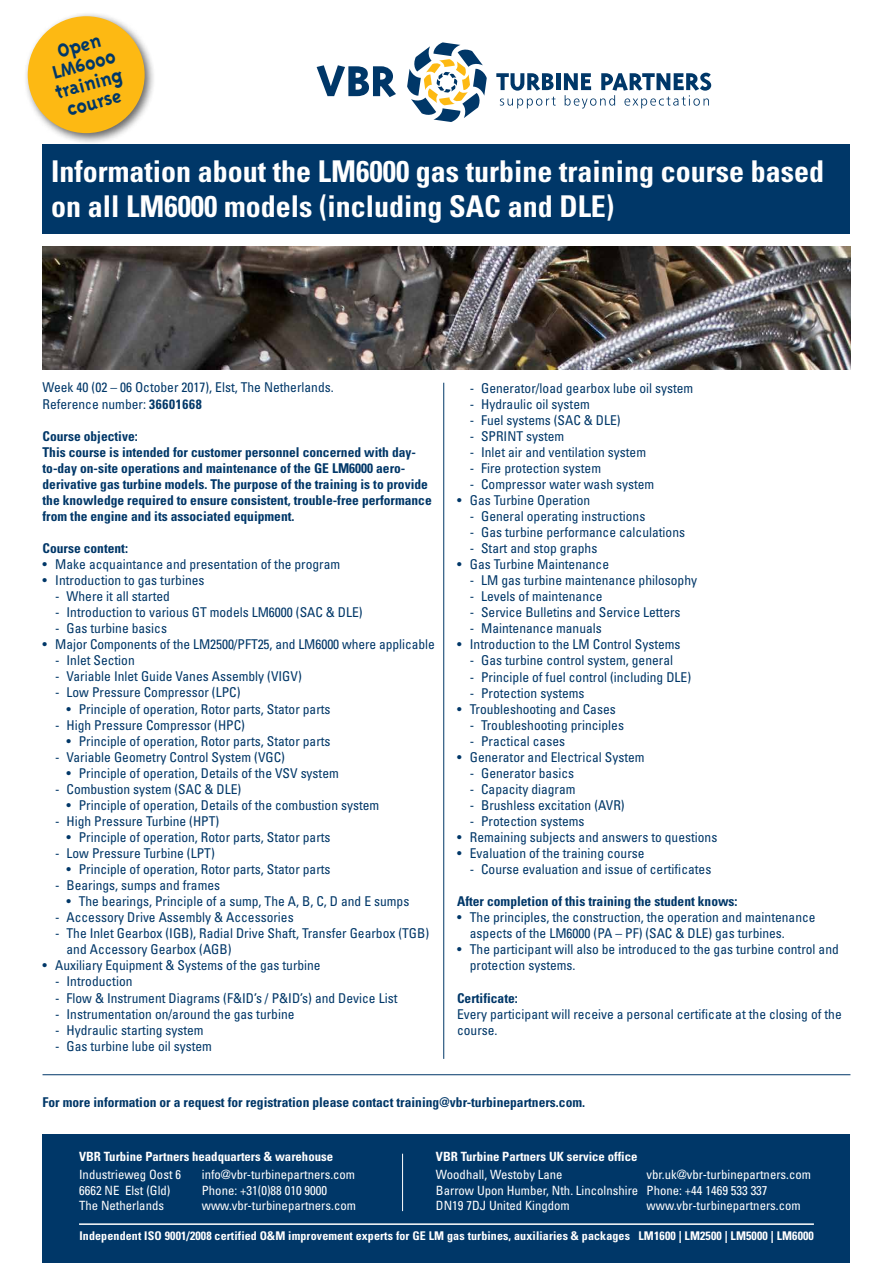
<style>
.page{position:relative;width:893px;height:1263px;background:#fff}
.page>*{position:absolute;margin:0;border:0;box-sizing:border-box;transform-origin:0 0}
.t1{font:700 condensed 30px/34.5px "Univers";color:#fff}
.t2{font:700 21px/19.5px "Triplex";color:#003768;text-align:center}
.t3{font:condensed 13.5px/16px "Univers";color:#003768}
.t4{font:700 condensed 13.5px/16px "Univers";color:#003768}
.t5{font:condensed 12.75px/15.3px "Univers";color:#fff}
.t6{font:700 condensed 12.75px "Univers";color:#fff}
.t7{font:700 condensed 12px "Univers";letter-spacing:.01em;color:#fff}
.s1{font-weight:700}
</style>
<div class="page">
<svg style="left:500px;top:97px;width:56px;height:11px"></svg>
<svg style="left:317px;top:65px;width:79px;height:32px"></svg>
<svg style="left:407px;top:42px;width:80px;height:80px"></svg>
<svg style="left:496px;top:73px;width:58px;height:18px"></svg>
<hr style="left:556px;top:73px;width:4px;height:17px;background:#003768">
<svg style="left:564px;top:73px;width:147px;height:36px"></svg>
<div style="left:23px;top:12px;width:133px;height:133px;background:#000;opacity:.6"></div>
<div style="left:28px;top:16px;width:117px;height:117px;background:#fdb913;border-radius:50%"></div>
<hr style="left:43px;top:1074px;width:807px;height:1px;background:#003768">
<img style="left:43px;top:247px;width:807px;height:123px">
<hr style="left:443px;top:383px;width:1px;height:676px;background:#003768">
<div style="left:43px;top:144px;width:807px;height:89px;background:#003768"></div>
<div style="left:43px;top:1134px;width:807px;height:129px;background:#003768"></div>
<hr style="left:79px;top:1223px;width:735px;height:2px;background:#fff">
<hr style="left:402px;top:1154px;width:1px;height:57px;background:#fff">
<h2 class="t2" style="left:43px;top:45px;width:71px;rotate:-15deg">Open<br>LM6000 training course</h2>
<h1 class="t1" style="left:51px;top:154px;width:775px">Information about the LM6000 gas turbine training course based on all LM6000 models (including SAC and DLE)</h1>
<p class="t3" style="left:43px;top:379px;width:293px">Week 40 (02 – 06 October 2017), Elst, The Netherlands.<br>Reference number: <span class="s1">36601668</span></p>
<p class="t4" style="left:43px;top:428px;width:391px">Course objective:<br>This course is intended for customer personnel concerned with day&shy;to-day on-site operations and maintenance of the GE LM6000 aero&shy;derivative gas turbine models. The purpose of the training is to provide the knowledge required to ensure consistent, trouble-free performance from the engine and its associated equipment.</p>
<p class="t4" style="left:43px;top:540px;width:87px">Course content:</p>
<p class="t3" style="left:43px;top:556px;width:299px">• Make acquaintance and presentation of the program</p>
<p class="t3" style="left:43px;top:572px;width:163px">• Introduction to gas turbines</p>
<p class="t3" style="left:55px;top:588px;width:116px">- Where it all started</p>
<p class="t3" style="left:55px;top:604px;width:309px">- Introduction to various GT models LM6000 (SAC &amp; DLE)</p>
<p class="t3" style="left:55px;top:620px;width:113px">- Gas turbine basics</p>
<p class="t3" style="left:43px;top:636px;width:394px">• Major Components of the LM2500/PFT25, and LM6000 where applicable</p>
<p class="t3" style="left:55px;top:652px;width:81px">- Inlet Section</p>
<p class="t3" style="left:55px;top:668px;width:248px">- Variable Inlet Guide Vanes Assembly (VIGV)</p>
<p class="t3" style="left:55px;top:684px;width:187px">- Low Pressure Compressor (LPC)</p>
<p class="t3" style="left:67px;top:700px;width:266px">• Principle of operation, Rotor parts, Stator parts</p>
<p class="t3" style="left:55px;top:716px;width:191px">- High Pressure Compressor (HPC)</p>
<p class="t3" style="left:67px;top:732px;width:266px">• Principle of operation, Rotor parts, Stator parts</p>
<p class="t3" style="left:55px;top:748px;width:231px">- Variable Geometry Control System (VGC)</p>
<p class="t3" style="left:67px;top:764px;width:274px">• Principle of operation, Details of the VSV system</p>
<p class="t3" style="left:55px;top:781px;width:187px">- Combustion system (SAC &amp; DLE)</p>
<p class="t3" style="left:67px;top:797px;width:314px">• Principle of operation, Details of the combustion system</p>
<p class="t3" style="left:55px;top:813px;width:165px">- High Pressure Turbine (HPT)</p>
<p class="t3" style="left:67px;top:829px;width:266px">• Principle of operation, Rotor parts, Stator parts</p>
<p class="t3" style="left:55px;top:845px;width:161px">- Low Pressure Turbine (LPT)</p>
<p class="t3" style="left:67px;top:861px;width:266px">• Principle of operation, Rotor parts, Stator parts</p>
<p class="t3" style="left:55px;top:877px;width:166px">- Bearings, sumps and frames</p>
<p class="t3" style="left:67px;top:893px;width:344px">• The bearings, Principle of a sump, The A, B, C, D and E sumps</p>
<p class="t3" style="left:55px;top:909px;width:240px">- Accessory Drive Assembly &amp; Accessories</p>
<p class="t3" style="left:67px;top:925px;width:364px;text-indent:-11px">- The Inlet Gearbox (IGB), Radial Drive Shaft, Transfer Gearbox (TGB) and Accessory Gearbox (AGB)</p>
<p class="t3" style="left:43px;top:957px;width:280px">• Auxiliary Equipment &amp; Systems of the gas turbine</p>
<p class="t3" style="left:55px;top:973px;width:79px">- Introduction</p>
<p class="t3" style="left:55px;top:989px;width:344px">- Flow &amp; Instrument Diagrams (F&amp;ID’s / P&amp;ID’s) and Device List</p>
<p class="t3" style="left:55px;top:1005px;width:241px">- Instrumentation on/around the gas turbine</p>
<p class="t3" style="left:55px;top:1021px;width:150px">- Hydraulic starting system</p>
<p class="t3" style="left:55px;top:1037px;width:158px">- Gas turbine lube oil system</p>
<p class="t3" style="left:470px;top:379px;width:225px">- Generator/load gearbox lube oil system</p>
<p class="t3" style="left:470px;top:395px;width:121px">- Hydraulic oil system</p>
<p class="t3" style="left:470px;top:411px;width:152px">- Fuel systems (SAC &amp; DLE)</p>
<p class="t3" style="left:470px;top:427px;width:96px">- SPRINT system</p>
<p class="t3" style="left:470px;top:444px;width:178px">- Inlet air and ventilation system</p>
<p class="t3" style="left:470px;top:460px;width:133px">- Fire protection system</p>
<p class="t3" style="left:470px;top:476px;width:186px">- Compressor water wash system</p>
<p class="t3" style="left:457px;top:492px;width:135px">• Gas Turbine Operation</p>
<p class="t3" style="left:470px;top:508px;width:177px">- General operating instructions</p>
<p class="t3" style="left:470px;top:524px;width:217px">- Gas turbine performance calculations</p>
<p class="t3" style="left:470px;top:540px;width:129px">- Start and stop graphs</p>
<p class="t3" style="left:457px;top:556px;width:153px">• Gas Turbine Maintenance</p>
<p class="t3" style="left:470px;top:572px;width:229px">- LM gas turbine maintenance philosophy</p>
<p class="t3" style="left:470px;top:588px;width:134px">- Levels of maintenance</p>
<p class="t3" style="left:470px;top:604px;width:212px">- Service Bulletins and Service Letters</p>
<p class="t3" style="left:470px;top:620px;width:133px">- Maintenance manuals</p>
<p class="t3" style="left:457px;top:636px;width:225px">• Introduction to the LM Control Systems</p>
<p class="t3" style="left:470px;top:652px;width:205px">- Gas turbine control system, general</p>
<p class="t3" style="left:470px;top:668px;width:223px">- Principle of fuel control (including DLE)</p>
<p class="t3" style="left:470px;top:684px;width:116px">- Protection systems</p>
<p class="t3" style="left:457px;top:700px;width:160px">• Troubleshooting and Cases</p>
<p class="t3" style="left:470px;top:716px;width:156px">- Troubleshooting principles</p>
<p class="t3" style="left:470px;top:732px;width:97px">- Practical cases</p>
<p class="t3" style="left:457px;top:748px;width:189px">• Generator and Electrical System</p>
<p class="t3" style="left:470px;top:765px;width:106px">- Generator basics</p>
<p class="t3" style="left:470px;top:781px;width:107px">- Capacity diagram</p>
<p class="t3" style="left:470px;top:797px;width:156px">- Brushless excitation (AVR)</p>
<p class="t3" style="left:470px;top:813px;width:116px">- Protection systems</p>
<p class="t3" style="left:457px;top:829px;width:262px">• Remaining subjects and answers to questions</p>
<p class="t3" style="left:457px;top:845px;width:189px">• Evaluation of the training course</p>
<p class="t3" style="left:470px;top:861px;width:243px">- Course evaluation and issue of certificates</p>
<p class="t4" style="left:457px;top:893px;width:282px">After completion of this training the student knows:</p>
<p class="t3" style="left:470px;top:909px;width:347px;text-indent:-13px">• The principles, the construction, the operation and maintenance aspects of the LM6000 (PA – PF) (SAC &amp; DLE) gas turbines.</p>
<p class="t3" style="left:470px;top:941px;width:370px;text-indent:-13px">• The participant will also be introduced to the gas turbine control and protection systems.</p>
<p class="t4" style="left:457px;top:990px;width:62px">Certificate:</p>
<p class="t3" style="left:457px;top:1005px;width:386px">Every participant will receive a personal certificate at the closing of the course.</p>
<p class="t4" style="left:43px;top:1094px;width:544px">For more information or a request for registration please contact training@vbr-turbinepartners.com.</p>
<p class="t6" style="left:79px;top:1149px;width:256px">VBR Turbine Partners headquarters &amp; warehouse</p>
<p class="t6" style="left:436px;top:1149px;width:203px">VBR Turbine Partners UK service office</p>
<p class="t5" style="left:436px;top:1167px;width:204px">Woodhall, Westoby Lane<br>Barrow Upon Humber, Nth. Lincolnshire<br>DN19 7DJ United Kingdom</p>
<p class="t7" style="left:80px;top:1228px;width:736px">Independent ISO 9001/2008 certified O&amp;M improvement experts for GE LM gas turbines, auxiliaries &amp; packages LM1600 | LM2500 | LM5000 | LM6000</p>
<p class="t5" style="left:79px;top:1167px;width:103px">Industrieweg Oost 6<br>6662 NE Elst (Gld)<br>The Netherlands</p>
<p class="t5" style="left:202px;top:1167px;width:156px">info@vbr-turbinepartners.com<br>Phone: +31(0)88 010 9000 www.vbr-turbinepartners.com</p>
<p class="t5" style="left:647px;top:1167px;width:166px">vbr.uk@vbr-turbinepartners.com<br>Phone: +44 1469 533 337 www.vbr-turbinepartners.com</p>
</div>
